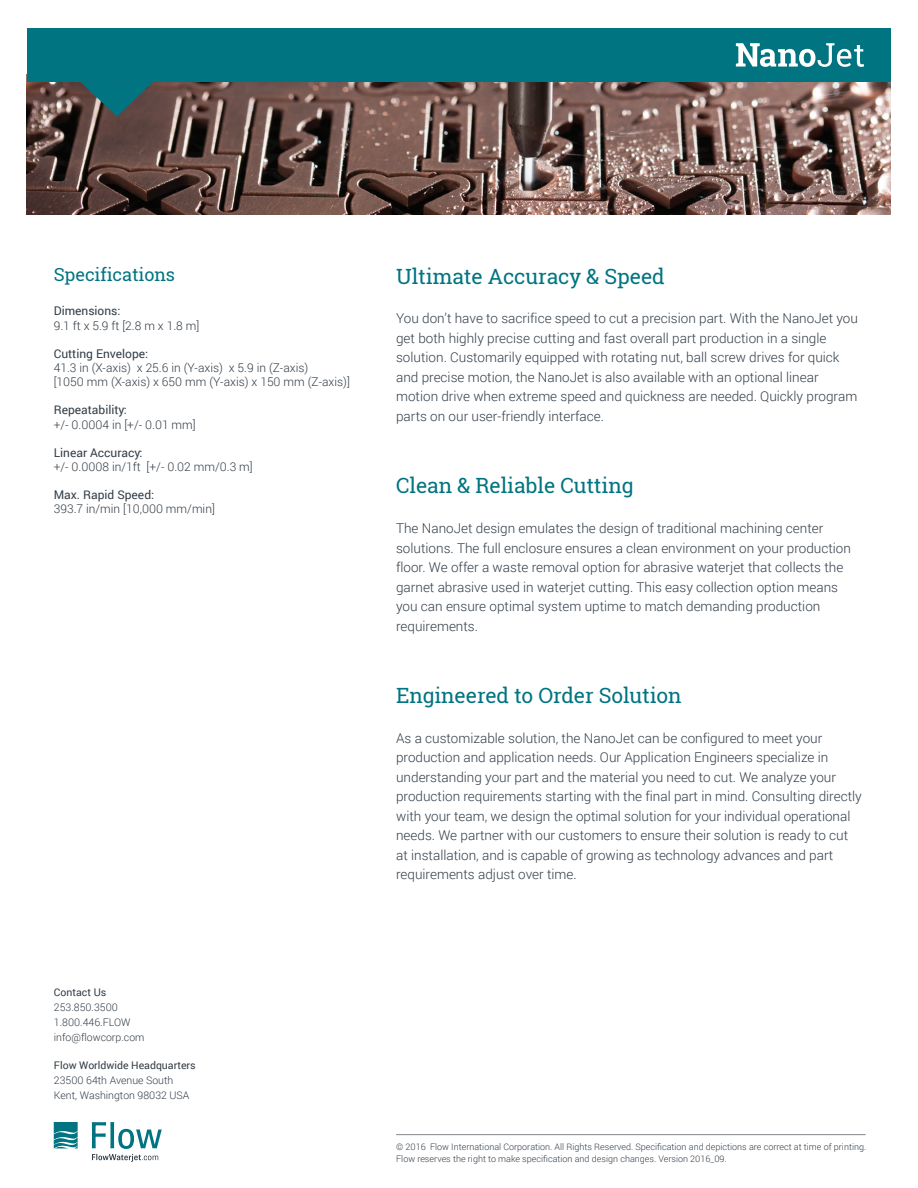
<style>
.page{position:relative;width:918px;height:1188px;background:#fff}
.page>*{position:absolute;margin:0;border:0;box-sizing:border-box;transform-origin:0 0}
.t1{font:21px "Roboto Slab";letter-spacing:-.005em;color:#007481}
.t2{font:18px "Roboto Slab";letter-spacing:-.005em;color:#007481}
.t3{font:300 13.5px/19.5px "Roboto";color:#323d47}
.t4{font:300 12px/14.4px "Roboto";color:#323d47}
.t5{font:12px "Roboto";color:#323d47}
.t6{font:300 10.5px/15px "Roboto";color:#323d47}
.t7{font:10.5px "Roboto";color:#323d47}
.t8{font:300 9px/12px "Roboto";color:#323d47}
</style>
<div class="page">
<img style="left:27px;top:82px;width:864px;height:133px">
<div style="left:27px;top:28px;width:864px;height:54px;background:#007481"></div>
<svg style="left:81px;top:82px;width:72px;height:34px;background:#326064"></svg>
<svg style="left:54px;top:1122px;width:24px;height:26px"></svg>
<svg style="left:92px;top:1122px;width:70px;height:40px"></svg>
<hr style="left:396px;top:1134px;width:470px;height:1px;background:#84848c">
<svg style="left:736px;top:43px;width:128px;height:24px"></svg>
<h2 class="t2" style="left:54px;top:262px;width:123px">Specifications</h2>
<p class="t5" style="left:54px;top:303px;width:68px">Dimensions:</p>
<p class="t4" style="left:54px;top:318px;width:147px">9.1 ft x 5.9 ft [2.8 m x 1.8 m]</p>
<p class="t5" style="left:54px;top:345px;width:96px">Cutting Envelope:</p>
<p class="t4" style="left:54px;top:360px;width:298px">41.3 in (X-axis) x 25.6 in (Y-axis) x 5.9 in (Z-axis)<br>[1050 mm (X-axis) x 650 mm (Y-axis) x 150 mm (Z-axis)]</p>
<p class="t5" style="left:54px;top:402px;width:74px">Repeatability:</p>
<p class="t4" style="left:54px;top:417px;width:143px">+/- 0.0004 in [+/- 0.01 mm]</p>
<p class="t5" style="left:54px;top:444px;width:90px">Linear Accuracy:</p>
<p class="t4" style="left:54px;top:459px;width:201px">+/- 0.0008 in/1ft [+/- 0.02 mm/0.3 m]</p>
<p class="t5" style="left:54px;top:486px;width:102px">Max. Rapid Speed:</p>
<p class="t4" style="left:54px;top:501px;width:163px">393.7 in/min [10,000 mm/min]</p>
<p class="t7" style="left:54px;top:985px;width:54px">Contact Us</p>
<p class="t6" style="left:54px;top:999px;width:92px">253.850.3500<br>1.800.446.FLOW info@flowcorp.com</p>
<p class="t7" style="left:54px;top:1058px;width:143px">Flow Worldwide Headquarters</p>
<p class="t6" style="left:54px;top:1073px;width:137px">23500 64th Avenue South<br>Kent, Washington 98032 USA</p>
<h1 class="t1" style="left:396px;top:262px;width:270px">Ultimate Accuracy &amp; Speed</h1>
<p class="t3" style="left:396px;top:308px;width:463px">You don’t have to sacrifice speed to cut a precision part. With the NanoJet you get both highly precise cutting and fast overall part production in a single solution. Customarily equipped with rotating nut, ball screw drives for quick and precise motion, the NanoJet is also available with an optional linear motion drive when extreme speed and quickness are needed. Quickly program parts on our user-friendly interface.</p>
<h1 class="t1" style="left:396px;top:471px;width:239px">Clean &amp; Reliable Cutting</h1>
<p class="t3" style="left:396px;top:518px;width:456px">The NanoJet design emulates the design of traditional machining center solutions. The full enclosure ensures a clean environment on your production floor. We offer a waste removal option for abrasive waterjet that collects the garnet abrasive used in waterjet cutting. This easy collection option means you can ensure optimal system uptime to match demanding production requirements.</p>
<h1 class="t1" style="left:396px;top:681px;width:287px">Engineered to Order Solution</h1>
<p class="t3" style="left:396px;top:728px;width:467px">As a customizable solution, the NanoJet can be configured to meet your production and application needs. Our Application Engineers specialize in understanding your part and the material you need to cut. We analyze your production requirements starting with the final part in mind. Consulting directly with your team, we design the optimal solution for your individual operational needs. We partner with our customers to ensure their solution is ready to cut at installation, and is capable of growing as technology advances and part requirements adjust over time.</p>
<p class="t8" style="left:396px;top:1141px;width:472px">© 2016 Flow International Corporation. All Rights Reserved. Specification and depictions are correct at time of printing.<br>Flow reserves the right to make specification and design changes. Version 2016_09.</p>
</div>
